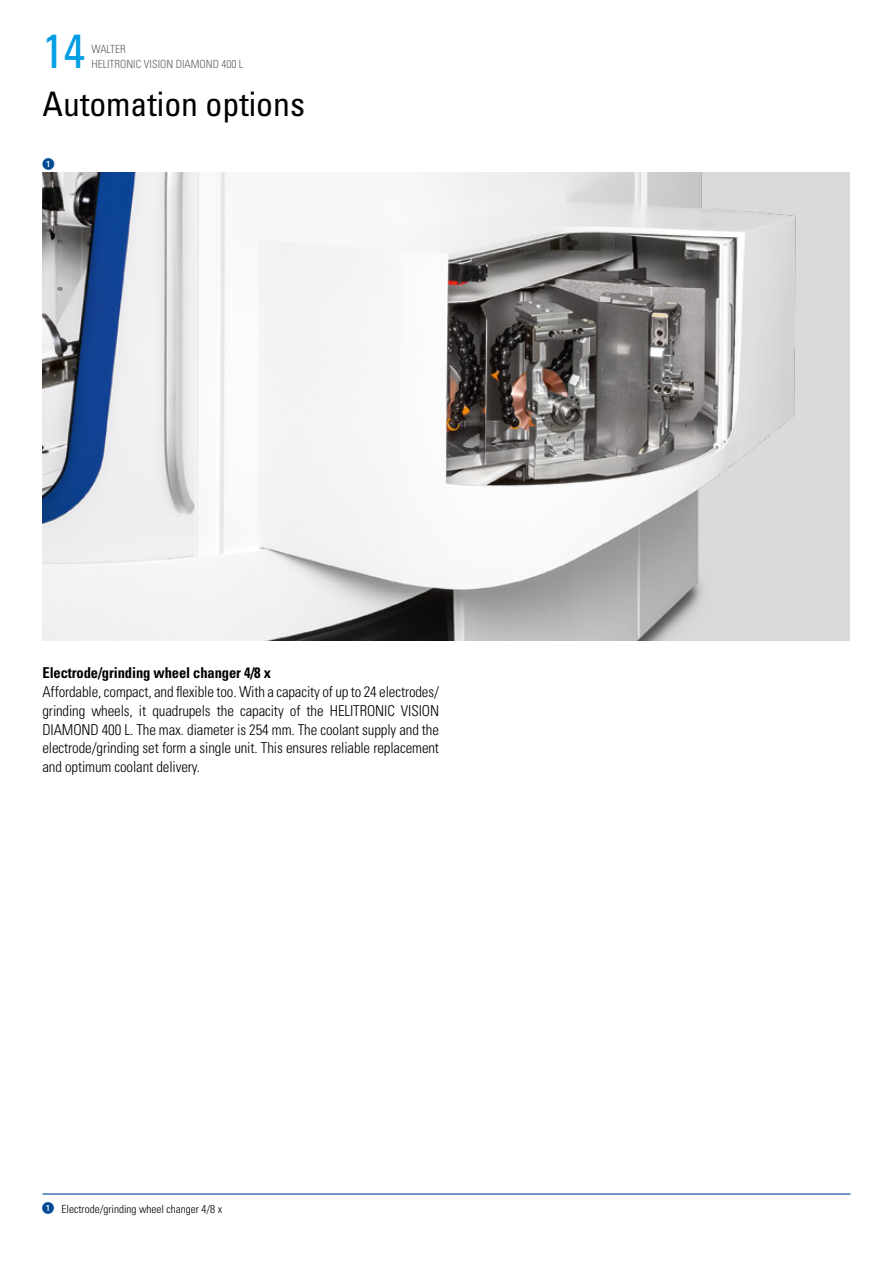
<style>
.page{position:relative;width:893px;height:1263px;background:#fff}
.page>*{position:absolute;margin:0;border:0;box-sizing:border-box;transform-origin:0 0}
.t1{font:condensed 48px "Univers LT";color:#009ee3}
.t2{font:condensed 33.75px "Univers LT";color:#000}
.t3{font:300 condensed 15px/18.8px "Univers LT";letter-spacing:-.01em;color:#000;text-align:justify}
.t4{font:700 condensed 15px "Univers LT";letter-spacing:-.01em;color:#000}
.t5{font:12px "European Pi One";color:#004993}
.t6{font:300 condensed 11.25px "Univers LT";color:#000}
.t7{font:300 condensed 11.25px/15px "Univers LT";color:#636362}
.s1{font-family:"European Pi One";font-weight:400;font-stretch:normal;font-size:12px;color:#004993}
</style>
<div class="page">
<hr style="left:43px;top:1193px;width:807px;height:1px;background:#004993">
<img style="left:43px;top:172px;width:807px;height:469px">
<h1 class="t1" style="left:43px;top:20px;width:44px">14</h1>
<p class="t7" style="left:91px;top:41px;width:153px">WALTER<br>HELITRONIC VISION DIAMOND 400 L</p>
<h2 class="t2" style="left:43px;top:82px;width:264px">Automation options</h2>
<p class="t5" style="left:43px;top:157px;width:13px">1</p>
<p class="t4" style="left:43px;top:664px;width:230px">Electrode/grinding wheel changer 4/8 x</p>
<p class="t3" style="left:43px;top:682px;width:398px">Affordable, compact, and flexible too. With a capacity of up to 24 electrodes/ grinding wheels, it quadrupels the capacity of the HELITRONIC VISION DIAMOND 400 L. The max. diameter is 254 mm. The coolant supply and the electrode/grinding set form a single unit. This ensures reliable replacement and optimum coolant delivery.</p>
<p class="t6" style="left:42px;top:1202px;width:182px"><span class="s1">1</span> Electrode/grinding wheel changer 4/8 x</p>
</div>
